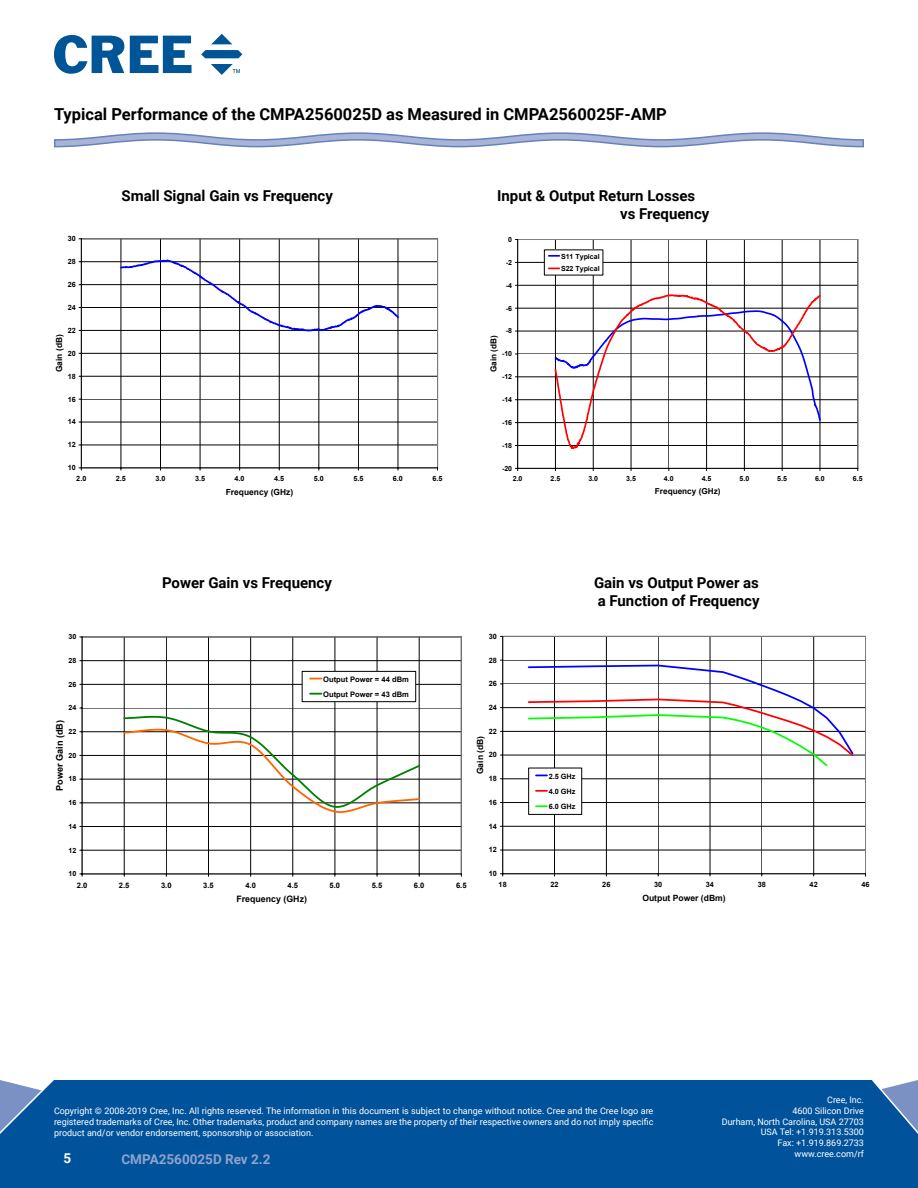
<style>
.page{position:relative;width:918px;height:1188px;background:#fff}
.page>*{position:absolute;margin:0;border:0;box-sizing:border-box;transform-origin:0 0}
.t1{font:700 16.5px "Roboto";color:#000}
.t2{font:700 15px/18px "Roboto";color:#000}
.t3{font:700 13.5px "Roboto";color:#90a2cd}
.t4{font:700 13.5px "Roboto";color:#fff}
.t5{font:700 9.15px "Arial";color:#000}
.t6{font:9px/10.8px "Roboto";color:#fff;text-align:right}
.t7{font:700 8.85px "Arial";color:#000}
.t8{font:700 8.55px "Arial";color:#000}
.t9{font:700 8.4px "Arial";color:#000}
.t10{font:700 8.25px "Arial";color:#000}
.t11{font:700 7.5px/15.1px "Arial";color:#000}
.t12{font:700 7.35px/15.5px "Arial";color:#000;text-align:justify}
.t13{font:700 7.2px "Arial";color:#000}
.t14{font:700 7.05px/12.6px "Arial";color:#000}
</style>
<div class="page">
<div style="left:0;top:1080px;width:918px;height:108px;background:#00539b"></div>
<svg style="left:54px;top:35px;width:70px;height:39px"></svg>
<svg style="left:130px;top:36px;width:62px;height:37px"></svg>
<svg style="left:211px;top:34px;width:21px;height:10px"></svg>
<svg style="left:201px;top:50px;width:41px;height:8px"></svg>
<svg style="left:211px;top:64px;width:29px;height:10px"></svg>
<svg style="left:54px;top:132px;width:810px;height:16px"></svg>
<hr style="left:81px;top:445px;width:357px;height:1px;background:#000">
<hr style="left:81px;top:422px;width:357px;height:1px;background:#000">
<hr style="left:81px;top:399px;width:357px;height:1px;background:#000">
<hr style="left:81px;top:376px;width:357px;height:1px;background:#000">
<hr style="left:81px;top:353px;width:357px;height:1px;background:#000">
<hr style="left:81px;top:330px;width:357px;height:1px;background:#000">
<hr style="left:81px;top:308px;width:357px;height:1px;background:#000">
<hr style="left:81px;top:284px;width:357px;height:1px;background:#000">
<hr style="left:81px;top:261px;width:357px;height:1px;background:#000">
<hr style="left:121px;top:239px;width:1px;height:229px;background:#000">
<hr style="left:161px;top:239px;width:1px;height:229px;background:#000">
<hr style="left:200px;top:239px;width:1px;height:229px;background:#000">
<hr style="left:239px;top:239px;width:1px;height:229px;background:#000">
<hr style="left:279px;top:239px;width:1px;height:229px;background:#000">
<hr style="left:319px;top:239px;width:1px;height:229px;background:#000">
<hr style="left:358px;top:239px;width:1px;height:229px;background:#000">
<hr style="left:398px;top:239px;width:1px;height:229px;background:#000">
<div style="left:81px;top:239px;width:357px;height:229px;border:1px solid #808080"></div>
<hr style="left:81px;top:239px;width:1px;height:229px;background:#000">
<hr style="left:81px;top:468px;width:357px;height:1px;background:#000">
<svg style="left:118px;top:258px;width:282px;height:75px"></svg>
<hr style="left:858px;top:240px;width:1px;height:228px;background:#000">
<svg style="left:518px;top:239px;width:340px;height:229px"></svg>
<hr style="left:517px;top:240px;width:1px;height:228px;background:#000">
<hr style="left:518px;top:468px;width:340px;height:1px;background:#000">
<svg style="left:553px;top:293px;width:269px;height:159px"></svg>
<div style="left:544px;top:250px;width:59px;height:25px;background:#fff"></div>
<svg style="left:549px;top:255px;width:10px;height:2px"></svg>
<svg style="left:81px;top:636px;width:381px;height:238px"></svg>
<hr style="left:82px;top:637px;width:1px;height:237px;background:#000">
<hr style="left:82px;top:874px;width:379px;height:1px;background:#000">
<svg style="left:122px;top:715px;width:300px;height:99px"></svg>
<div style="left:302px;top:671px;width:114px;height:31px;background:#fff"></div>
<div style="left:302px;top:671px;width:114px;height:31px;border:1px solid #000"></div>
<svg style="left:310px;top:693px;width:11px;height:2px"></svg>
<hr style="left:866px;top:636px;width:1px;height:238px;background:#000">
<svg style="left:503px;top:636px;width:363px;height:238px"></svg>
<hr style="left:502px;top:636px;width:1px;height:238px;background:#000">
<hr style="left:503px;top:874px;width:363px;height:1px;background:#000">
<svg style="left:527px;top:664px;width:328px;height:104px"></svg>
<div style="left:529px;top:768px;width:53px;height:46px;background:#fff"></div>
<svg style="left:536px;top:790px;width:11px;height:2px"></svg>
<svg style="left:536px;top:805px;width:11px;height:2px"></svg>
<h1 class="t1" style="left:54px;top:103px;width:614px">Typical Performance of the CMPA2560025D as Measured in CMPA2560025F-AMP</h1>
<h2 class="t2" style="left:122px;top:186px;width:213px">Small Signal Gain vs Frequency</h2>
<h2 class="t2" style="left:620px;top:186px;width:91px;text-indent:-123px">Input &amp; Output Return Losses vs Frequency</h2>
<p class="t13" style="left:68px;top:234px;width:10px">30</p>
<p class="t14" style="left:508px;top:233px;width:5px">0</p>
<p class="t13" style="left:68px;top:257px;width:10px">28</p>
<p class="t14" style="left:506px;top:256px;width:8px">-2</p>
<p class="t14" style="left:561px;top:250px;width:40px">S11 Typical<br>S22 Typical</p>
<p class="t13" style="left:68px;top:280px;width:10px">26</p>
<p class="t14" style="left:506px;top:279px;width:8px">-4</p>
<p class="t13" style="left:68px;top:303px;width:10px">24</p>
<p class="t14" style="left:506px;top:302px;width:8px">-6</p>
<p class="t13" style="left:68px;top:326px;width:10px">22</p>
<p class="t9" style="left:54px;top:372px;width:39px;rotate:-90deg">Gain (dB)</p>
<p class="t13" style="left:68px;top:348px;width:10px">20</p>
<p class="t13" style="left:68px;top:371px;width:10px">18</p>
<p class="t14" style="left:506px;top:325px;width:8px">-8</p>
<p class="t10" style="left:488px;top:372px;width:38px;rotate:-90deg">Gain (dB)</p>
<p class="t14" style="left:502px;top:348px;width:12px">-10</p>
<p class="t14" style="left:502px;top:371px;width:12px">-12</p>
<p class="t13" style="left:68px;top:394px;width:10px">16</p>
<p class="t14" style="left:502px;top:394px;width:12px">-14</p>
<p class="t13" style="left:68px;top:417px;width:10px">14</p>
<p class="t14" style="left:502px;top:416px;width:12px">-16</p>
<p class="t13" style="left:68px;top:440px;width:10px">12</p>
<p class="t14" style="left:502px;top:439px;width:12px">-18</p>
<p class="t13" style="left:68px;top:463px;width:10px">10</p>
<p class="t14" style="left:502px;top:462px;width:12px">-20</p>
<p class="t13" style="left:76px;top:474px;width:12px">2.0</p>
<p class="t13" style="left:116px;top:474px;width:12px">2.5</p>
<p class="t13" style="left:155px;top:474px;width:12px">3.0</p>
<p class="t13" style="left:195px;top:474px;width:12px">3.5</p>
<p class="t13" style="left:235px;top:474px;width:12px">4.0</p>
<p class="t13" style="left:274px;top:474px;width:12px">4.5</p>
<p class="t13" style="left:314px;top:474px;width:12px">5.0</p>
<p class="t13" style="left:353px;top:474px;width:12px">5.5</p>
<p class="t13" style="left:393px;top:474px;width:12px">6.0</p>
<p class="t13" style="left:433px;top:474px;width:12px">6.5</p>
<p class="t9" style="left:226px;top:486px;width:69px">Frequency (GHz)</p>
<p class="t14" style="left:513px;top:473px;width:11px">2.0</p>
<p class="t14" style="left:551px;top:473px;width:11px">2.5</p>
<p class="t14" style="left:588px;top:473px;width:11px">3.0</p>
<p class="t14" style="left:626px;top:473px;width:11px">3.5</p>
<p class="t14" style="left:664px;top:473px;width:11px">4.0</p>
<p class="t14" style="left:702px;top:473px;width:11px">4.5</p>
<p class="t14" style="left:739px;top:473px;width:11px">5.0</p>
<p class="t14" style="left:777px;top:473px;width:11px">5.5</p>
<p class="t14" style="left:815px;top:473px;width:11px">6.0</p>
<p class="t14" style="left:853px;top:473px;width:11px">6.5</p>
<p class="t10" style="left:655px;top:486px;width:67px">Frequency (GHz)</p>
<h2 class="t2" style="left:162px;top:573px;width:172px">Power Gain vs Frequency</h2>
<h2 class="t2" style="left:594px;top:573px;width:167px">Gain vs Output Power as a Function of Frequency</h2>
<p class="t14" style="left:69px;top:631px;width:9px">30</p>
<p class="t12" style="left:489px;top:629px;width:10px">30</p>
<p class="t14" style="left:69px;top:654px;width:9px">28</p>
<p class="t12" style="left:489px;top:653px;width:10px">28</p>
<p class="t14" style="left:69px;top:678px;width:9px">26</p>
<p class="t11" style="left:323px;top:672px;width:87px">Output Power = 44 dBm<br>Output Power = 43 dBm</p>
<p class="t12" style="left:489px;top:676px;width:10px">26</p>
<p class="t14" style="left:69px;top:702px;width:9px">24</p>
<p class="t12" style="left:489px;top:700px;width:10px">24</p>
<p class="t5" style="left:53px;top:791px;width:73px;rotate:-90deg">Power Gain (dB)</p>
<p class="t14" style="left:69px;top:726px;width:9px">22</p>
<p class="t14" style="left:69px;top:749px;width:9px">20</p>
<p class="t14" style="left:69px;top:773px;width:9px">18</p>
<p class="t14" style="left:69px;top:797px;width:9px">16</p>
<p class="t12" style="left:489px;top:724px;width:10px">22</p>
<p class="t8" style="left:474px;top:774px;width:40px;rotate:-90deg">Gain (dB)</p>
<p class="t12" style="left:489px;top:747px;width:10px">20</p>
<p class="t12" style="left:489px;top:771px;width:10px">18</p>
<p class="t12" style="left:489px;top:795px;width:10px">16</p>
<p class="t12" style="left:549px;top:769px;width:28px">2.5 GHz 4.0 GHz 6.0 GHz</p>
<p class="t14" style="left:69px;top:820px;width:9px">14</p>
<p class="t12" style="left:489px;top:819px;width:10px">14</p>
<p class="t14" style="left:69px;top:844px;width:9px">12</p>
<p class="t12" style="left:489px;top:842px;width:10px">12</p>
<p class="t14" style="left:69px;top:868px;width:9px">10</p>
<p class="t12" style="left:489px;top:866px;width:10px">10</p>
<p class="t11" style="left:77px;top:878px;width:12px">2.0</p>
<p class="t11" style="left:119px;top:878px;width:12px">2.5</p>
<p class="t11" style="left:161px;top:878px;width:12px">3.0</p>
<p class="t11" style="left:203px;top:878px;width:12px">3.5</p>
<p class="t11" style="left:245px;top:878px;width:12px">4.0</p>
<p class="t11" style="left:287px;top:878px;width:12px">4.5</p>
<p class="t11" style="left:330px;top:878px;width:12px">5.0</p>
<p class="t11" style="left:372px;top:878px;width:12px">5.5</p>
<p class="t11" style="left:414px;top:878px;width:12px">6.0</p>
<p class="t11" style="left:456px;top:878px;width:12px">6.5</p>
<p class="t7" style="left:236px;top:893px;width:72px">Frequency (GHz)</p>
<p class="t12" style="left:499px;top:877px;width:10px">18</p>
<p class="t12" style="left:550px;top:877px;width:10px">22</p>
<p class="t12" style="left:602px;top:877px;width:10px">26</p>
<p class="t12" style="left:654px;top:877px;width:10px">30</p>
<p class="t12" style="left:706px;top:877px;width:10px">34</p>
<p class="t12" style="left:758px;top:877px;width:10px">38</p>
<p class="t12" style="left:810px;top:877px;width:10px">42</p>
<p class="t12" style="left:861px;top:877px;width:10px">46</p>
<p class="t8" style="left:642px;top:892px;width:85px">Output Power (dBm)</p>
<p class="t6" style="left:54px;top:1105px;width:601px;text-align:justify">Copyright © 2008-2019 Cree, Inc. All rights reserved. The information in this document is subject to change without notice. Cree and the Cree logo are registered trademarks of Cree, Inc. Other trademarks, product and company names are the property of their respective owners and do not imply specific product and/or vendor endorsement, sponsorship or association.</p>
<h3 class="t4" style="left:64px;top:1148px;width:9px">5</h3>
<h3 class="t3" style="left:122px;top:1150px;width:151px">CMPA2560025D Rev 2.2</h3>
<p class="t6" style="left:722px;top:1094px;width:144px">Cree, Inc.<br>4600 Silicon Drive<br>Durham, North Carolina, USA 27703<br>USA Tel: +1.919.313.5300<br>Fax: +1.919.869.2733 www.cree.com/rf</p>
</div>
